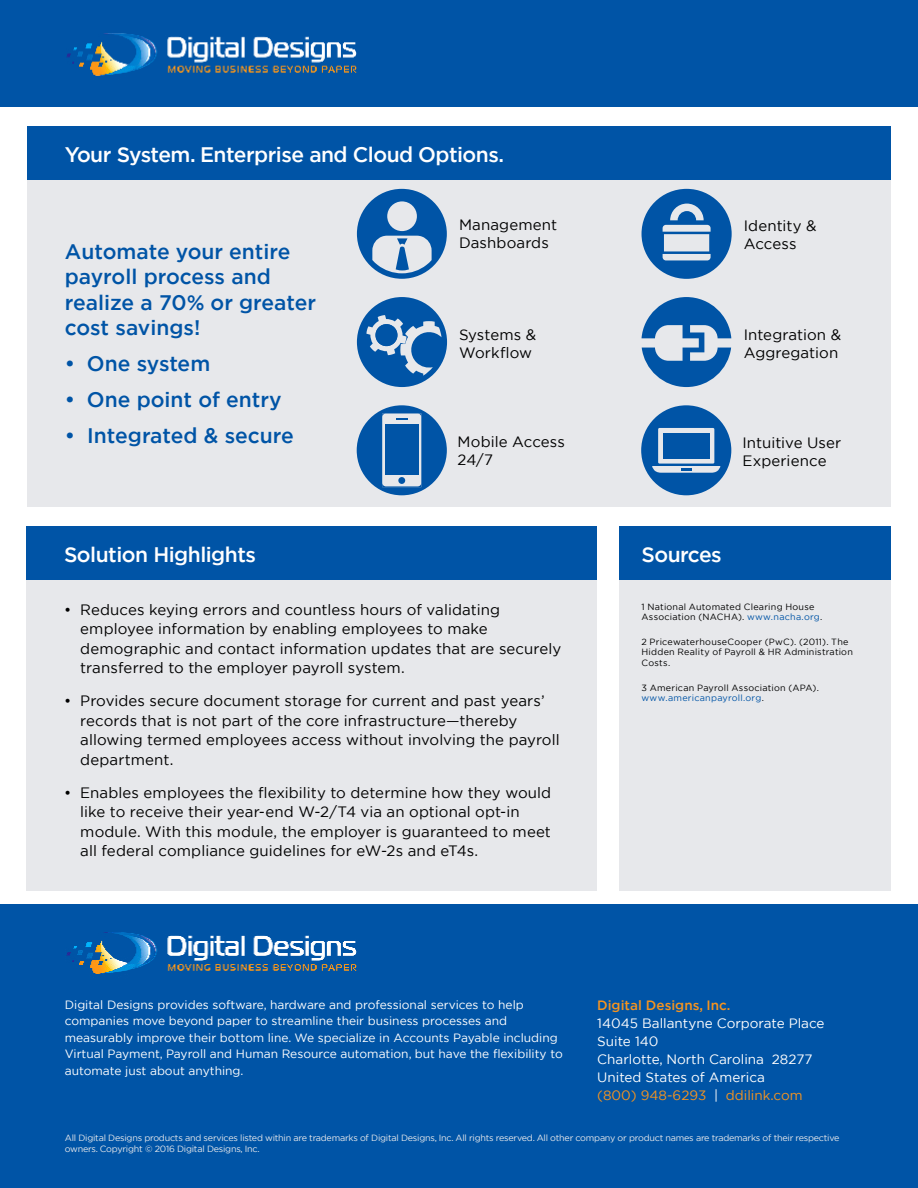
<style>
.page{position:relative;width:918px;height:1188px;background:#fff}
.page>*{position:absolute;margin:0;border:0;box-sizing:border-box;transform-origin:0 0}
.t1{font:500 21px/25.2px "Gotham";color:#0054a6}
.t2{font:500 21px "Gotham";letter-spacing:-.025em;color:#fff}
.t3{font:15px/19.5px "Gotham";letter-spacing:.005em;color:#000}
.t4{font:13.5px/18px "Gotham";color:#fff}
.t5{font:500 13.5px "Gotham";color:#f7941e}
.t6{font:12px/16.5px "Gotham";color:#fff}
.t7{font:9px/10.8px "Gotham";letter-spacing:.025em;color:#000}
.t8{font:9px/10.8px "Gotham";letter-spacing:-.025em;color:#e7e8eb}
.s1{color:#0054a6}
.s2{color:#f7941e}
</style>
<div class="page">
<div style="left:0;top:0;width:918px;height:106px;background:#0054a6"></div>
<img style="left:66px;top:33px;width:291px;height:43px">
<div style="left:0;top:904px;width:918px;height:284px;background:#0054a6"></div>
<img style="left:66px;top:932px;width:291px;height:42px">
<div style="left:620px;top:580px;width:271px;height:311px;background:#e7e8eb"></div>
<div style="left:620px;top:526px;width:271px;height:54px;background:#0054a6"></div>
<div style="left:26px;top:580px;width:571px;height:311px;background:#e7e8eb"></div>
<div style="left:26px;top:526px;width:571px;height:54px;background:#0054a6"></div>
<div style="left:27px;top:180px;width:864px;height:326px;background:#e7e8eb"></div>
<div style="left:27px;top:126px;width:864px;height:54px;background:#0054a6"></div>
<svg style="left:357px;top:297px;width:90px;height:90px"></svg>
<svg style="left:357px;top:189px;width:90px;height:90px"></svg>
<svg style="left:642px;top:189px;width:90px;height:90px"></svg>
<svg style="left:642px;top:297px;width:89px;height:90px"></svg>
<svg style="left:357px;top:405px;width:90px;height:90px"></svg>
<svg style="left:641px;top:405px;width:90px;height:90px"></svg>
<h1 class="t2" style="left:65px;top:141px;width:441px">Your System. Enterprise and Cloud Options.</h1>
<h1 class="t1" style="left:65px;top:239px;width:253px">Automate your entire payroll process and realize a 70% or greater cost savings!</h1>
<h1 class="t1" style="left:65px;top:350px;width:147px">• One system</h1>
<h1 class="t1" style="left:65px;top:386px;width:218px">• One point of entry</h1>
<h1 class="t1" style="left:65px;top:422px;width:231px">• Integrated &amp; secure</h1>
<p class="t3" style="left:459px;top:216px;width:100px;line-height:18px">Management<br>Dashboards</p>
<p class="t3" style="left:459px;top:325px;width:79px;line-height:18px">Systems &amp;<br>Workflow</p>
<p class="t3" style="left:458px;top:433px;width:109px;line-height:18px">Mobile Access<br>24/7</p>
<h1 class="t2" style="left:64px;top:541px;width:193px">Solution Highlights</h1>
<p class="t3" style="left:80px;top:599px;width:483px;text-indent:-16px">• Reduces keying errors and countless hours of validating employee information by enabling employees to make demographic and contact information updates that are securely transferred to the employer payroll system.</p>
<p class="t3" style="left:80px;top:691px;width:481px;text-indent:-16px">• Provides secure document storage for current and past years’ records that is not part of the core infrastructure—thereby allowing termed employees access without involving the payroll department.</p>
<p class="t3" style="left:80px;top:782px;width:472px;text-indent:-16px">• Enables employees the flexibility to determine how they would like to receive their year-end W-2/T4 via an optional opt-in module. With this module, the employer is guaranteed to meet all federal compliance guidelines for eW-2s and eT4s.</p>
<p class="t3" style="left:744px;top:216px;width:74px;line-height:18px">Identity &amp;<br>Access</p>
<p class="t3" style="left:744px;top:326px;width:99px;line-height:18px">Integration &amp;<br>Aggregation</p>
<p class="t3" style="left:742px;top:434px;width:100px;line-height:18px">Intuitive User<br>Experience</p>
<h1 class="t2" style="left:642px;top:540px;width:82px">Sources</h1>
<p class="t7" style="left:642px;top:601px;width:182px">1 National Automated Clearing House<br>Association (NACHA). <span class="s1">www.nacha.org</span>.</p>
<p class="t7" style="left:642px;top:636px;width:213px">2 PricewaterhouseCooper (PwC). (2011). The<br>Hidden Reality of Payroll &amp; HR Administration<br>Costs.</p>
<p class="t7" style="left:642px;top:682px;width:179px">3 American Payroll Association (APA). <span class="s1">www.americanpayroll.org</span>.</p>
<p class="t6" style="left:65px;top:996px;width:499px">Digital Designs provides software, hardware and professional services to help companies move beyond paper to streamline their business processes and measurably improve their bottom line. We specialize in Accounts Payable including Virtual Payment, Payroll and Human Resource automation, but have the flexibility to automate just about anything.</p>
<p class="t5" style="left:597px;top:996px;width:135px">Digital Designs, Inc.</p>
<p class="t4" style="left:597px;top:1014px;width:229px">14045 Ballantyne Corporate Place<br>Suite 140<br>Charlotte, North Carolina 28277<br>United States of America<br><span class="s2">(800) 948-6293</span> | <span class="s2">ddilink.com</span></p>
<p class="t8" style="left:65px;top:1132px;width:776px">All Digital Designs products and services listed within are trademarks of Digital Designs, Inc. All rights reserved. All other company or product names are trademarks of their respective owners. Copyright © 2016 Digital Designs, Inc.</p>
</div>
